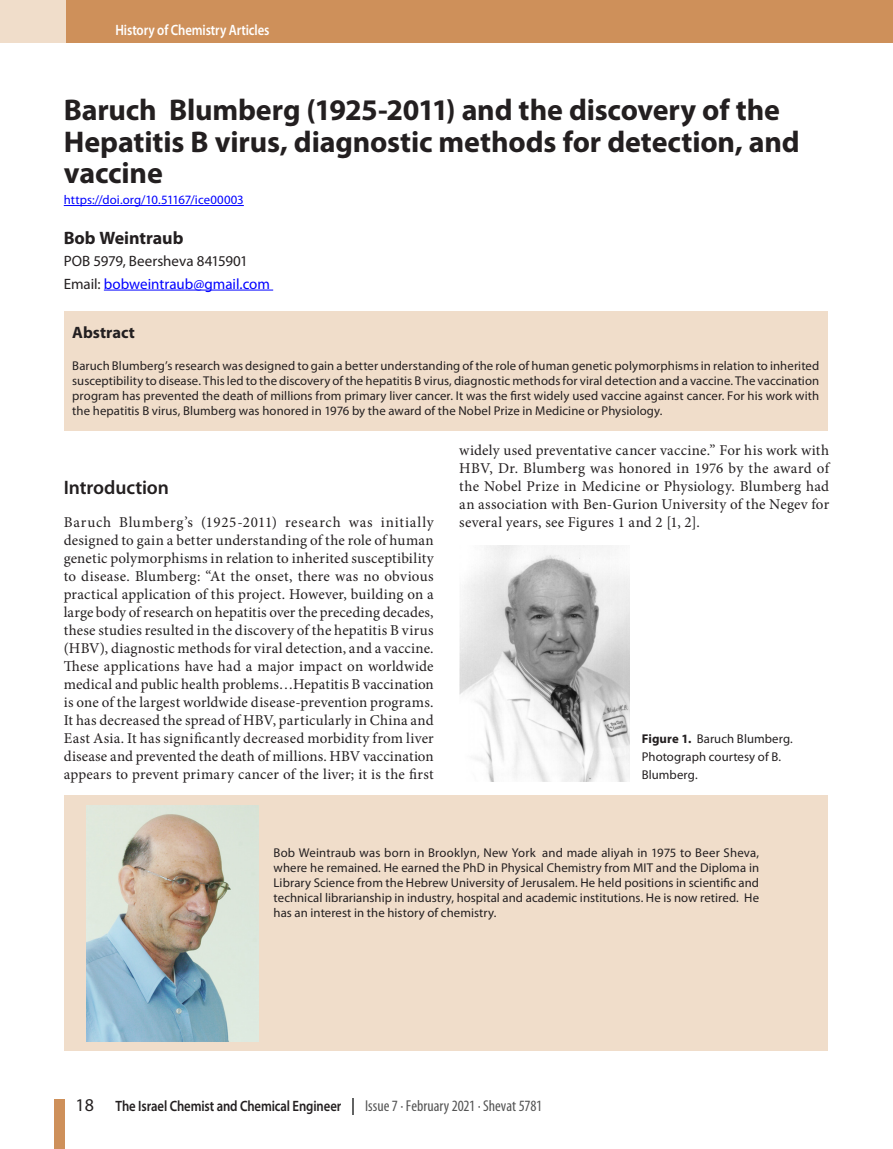
<style>
.page{position:relative;width:893px;height:1149px;background:#fff}
.page>*{position:absolute;margin:0;border:0;box-sizing:border-box;transform-origin:0 0}
.כותרת_20{font:700 30px/31.5px "Myriad Pro";letter-spacing:-.005em;color:#231f20}
.כותרת_משנה_בתוך_מאמר{font:600 19.5px "Myriad Pro";letter-spacing:-.005em;color:#231f20}
.קרדיט{font:700 18px "Myriad Pro";letter-spacing:-.005em;color:#231f20}
.t1{font:18px "Myriad Pro";color:#231f20}
.מלל_בתוך_קופסאת_צבע{font:700 16.5px "Myriad Pro";color:#231f20}
.t2{font:condensed 15.75px "Myriad Pro";color:#545454}
.מלל_רץ{font:15px/18px "Minion Pro";letter-spacing:.01em;color:#231f20;text-align:justify}
.t3{font:600 15px "Myriad Pro";letter-spacing:-.01em;color:#231f20;scale:.85 1}
.שייכות_לקרדיט{font:15px "Myriad Pro";letter-spacing:-.005em;color:#00f}
.t4{font:600 15px "Myriad Pro";letter-spacing:-.01em;color:#fff;scale:.85 1}
.שייכות_לקרדיט-2{font:15px "Myriad Pro";color:#231f20}
.מלל_בתוך_קופסאת_צבע-2{font:12.75px/15px "Myriad Pro";letter-spacing:.005em;color:#231f20;text-align:justify}
.כיתוב_תמונה{font:12.75px/18px "Myriad Pro";letter-spacing:.005em;color:#231f20}
.t5{font:12.75px "Myriad Pro";letter-spacing:.005em;color:#00f}
.s1{color:#231f20}
.s2{font-weight:700}
</style>
<div class="page">
<svg style="left:352px;top:1098px;width:2px;height:16px"></svg>
<div style="left:0;top:0;width:893px;height:43px;background:#ce905a"></div>
<div style="left:0;top:0;width:65px;height:43px;background:#f0ddca"></div>
<div style="left:55px;top:1098px;width:10px;height:50px;background:#ce905a"></div>
<hr style="left:104px;top:289px;width:169px;height:1px;background:#00f">
<div style="left:64px;top:311px;width:764px;height:119px;background:#f0ddca"></div>
<div style="left:64px;top:795px;width:764px;height:255px;background:#f0ddca"></div>
<img style="left:86px;top:805px;width:173px;height:235px">
<img style="left:459px;top:545px;width:170px;height:236px">
<hr style="left:64px;top:205px;width:180px;height:1px;background:#00f">
<p class="t4" style="left:115px;top:21px;width:183px">History of Chemistry Articles</p>
<p class="כותרת_20" style="left:64px;top:93px;width:737px">Baruch Blumberg (1925-2011) and the discovery of the<br>Hepatitis B virus, diagnostic methods for detection, and vaccine</p>
<p class="t5" style="left:64px;top:192px;width:182px">https://doi.org/10.51167/ice00003</p>
<p class="קרדיט" style="left:64px;top:226px;width:121px">Bob Weintraub</p>
<p class="שייכות_לקרדיט-2" style="left:64px;top:252px;width:186px">POB 5979, Beersheva 8415901</p>
<p class="שייכות_לקרדיט" style="left:64px;top:274px;width:208px"><span class="s1">Email:</span> bobweintraub@gmail.com</p>
<p class="מלל_בתוך_קופסאת_צבע" style="left:72px;top:322px;width:64px">Abstract</p>
<p class="מלל_בתוך_קופסאת_צבע-2" style="left:72px;top:358px;width:748px">Baruch Blumberg’s research was designed to gain a better understanding of the role of human genetic polymorphisms in relation to inherited susceptibility to disease. This led to the discovery of the hepatitis B virus, diagnostic methods for viral detection and a vaccine. The vaccination program has prevented the death of millions from primary liver cancer. It was the first widely used vaccine against cancer. For his work with the hepatitis B virus, Blumberg was honored in 1976 by the award of the Nobel Prize in Medicine or Physiology.</p>
<p class="כותרת_משנה_בתוך_מאמר" style="left:64px;top:475px;width:107px">Introduction</p>
<p class="מלל_רץ" style="left:64px;top:513px;width:371px">Baruch Blumberg’s (1925-2011) research was initially designed to gain a better understanding of the role of human genetic polymorphisms in relation to inherited susceptibility to disease. Blumberg: “At the onset, there was no obvious practical application of this project. However, building on a large body of research on hepatitis over the preceding decades, these studies resulted in the discovery of the hepatitis B virus (HBV), diagnostic methods for viral detection, and a vaccine.<br>These applications have had a major impact on worldwide medical and public health problems…Hepatitis B vaccination is one of the largest worldwide disease-prevention programs.<br>It has decreased the spread of HBV, particularly in China and East Asia. It has significantly decreased morbidity from liver disease and prevented the death of millions. HBV vaccination appears to prevent primary cancer of the liver; it is the first</p>
<p class="מלל_רץ" style="left:459px;top:441px;width:371px">widely used preventative cancer vaccine.” For his work with HBV, Dr. Blumberg was honored in 1976 by the award of the Nobel Prize in Medicine or Physiology. Blumberg had an association with Ben-Gurion University of the Negev for several years, see Figures 1 and 2 [1, 2].</p>
<p class="כיתוב_תמונה" style="left:642px;top:729px;width:153px"><span class="s2">Figure 1.</span> Baruch Blumberg.<br>Photograph courtesy of B.<br>Blumberg.</p>
<p class="מלל_בתוך_קופסאת_צבע-2" style="left:274px;top:844px;width:487px">Bob Weintraub was born in Brooklyn, New York and made aliyah in 1975 to Beer Sheva, where he remained. He earned the PhD in Physical Chemistry from MIT and the Diploma in Library Science from the Hebrew University of Jerusalem. He held positions in scientific and technical librarianship in industry, hospital and academic institutions. He is now retired. He has an interest in the history of chemistry.</p>
<p class="t1" style="left:76px;top:1093px;width:20px">18</p>
<p class="t3" style="left:115px;top:1096px;width:267px">The Israel Chemist and Chemical Engineer</p>
<p class="t2" style="left:365px;top:1095px;width:179px">Issue 7 · February 2021 · Shevat 5781</p>
</div>
